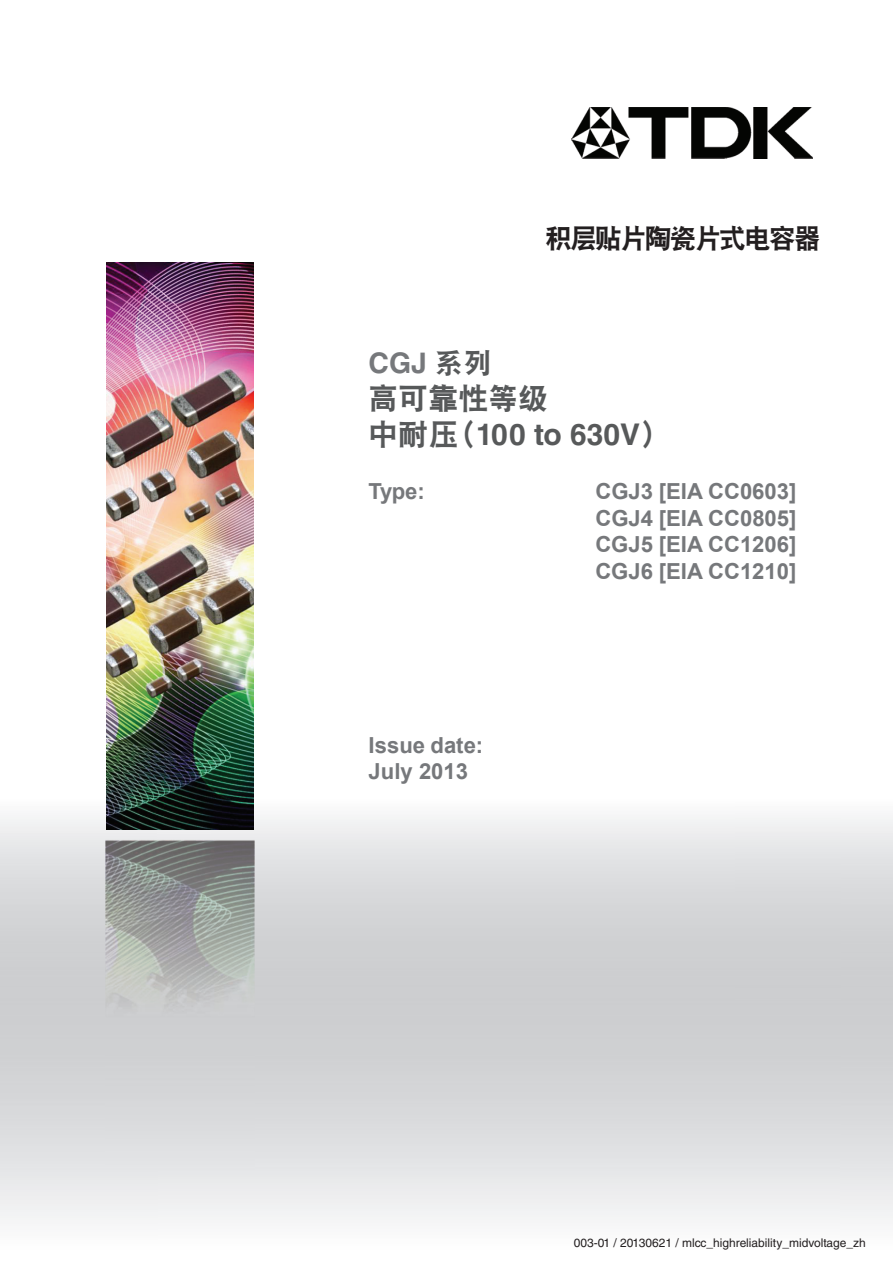
<style>
.page{position:relative;width:893px;height:1263px;background:#fff}
.page>*{position:absolute;margin:0;border:0;box-sizing:border-box;transform-origin:0 0}
.t1{font:700 30px "Helvetica LT Std";color:#57595a}
.t2{font:30px "KF GB Gothic UB";color:#57595a}
.t3{font:700 28.35px "Helvetica LT Std";color:#76787b}
.t4{font:27px "KF GB Gothic UB";letter-spacing:-.08em;color:#231f20}
.t5{font:700 22.05px/26.4px "Arial";color:#76787b;text-align:justify}
.t6{font:12px "Helvetica LT Std";color:#231f20}
.s1{font-family:"KF GB Gothic UB";font-weight:400;color:#57595a}
.s2{font-family:"KF GB Gothic UB";font-weight:400}
</style>
<div class="page">
<img style="left:0;top:817px;width:157px;height:403px">
<img style="left:211px;top:804px;width:525px;height:89px">
<img style="left:157px;top:829px;width:54px;height:10px">
<img style="left:572px;top:107px;width:241px;height:51px">
<img style="left:105px;top:839px;width:150px;height:331px">
<img style="left:106px;top:262px;width:148px;height:567px">
<p class="t4" style="left:545px;top:224px;width:277px">积层贴片陶瓷片式电容器</p>
<p class="t3" style="left:369px;top:346px;width:124px">CGJ <span class="s1">系列</span></p>
<h1 class="t2" style="left:369px;top:383px;width:181px">高可靠性等级</h1>
<h1 class="t1" style="left:446px;top:416px;width:225px"><span class="s2">（</span>100 to 630V<span class="s2">(</span></h1>
<h1 class="t2" style="left:369px;top:419px;width:91px">中耐压</h1>
<p class="t5" style="left:369px;top:479px;width:58px">Type:</p>
<p class="t5" style="left:369px;top:732px;width:116px">Issue date:<br>July 2013</p>
<p class="t5" style="left:595px;top:479px;width:203px">CGJ3 [EIA CC0603[</p>
<p class="t5" style="left:595px;top:506px;width:203px">CGJ4 [EIA CC0805[ CGJ5 [EIA CC1206[ CGJ6 [EIA CC1210[</p>
<p class="t6" style="left:574px;top:1236px;width:294px">003-01 / 20130621 / mlcc_highreliability_midvoltage_zh</p>
</div>
